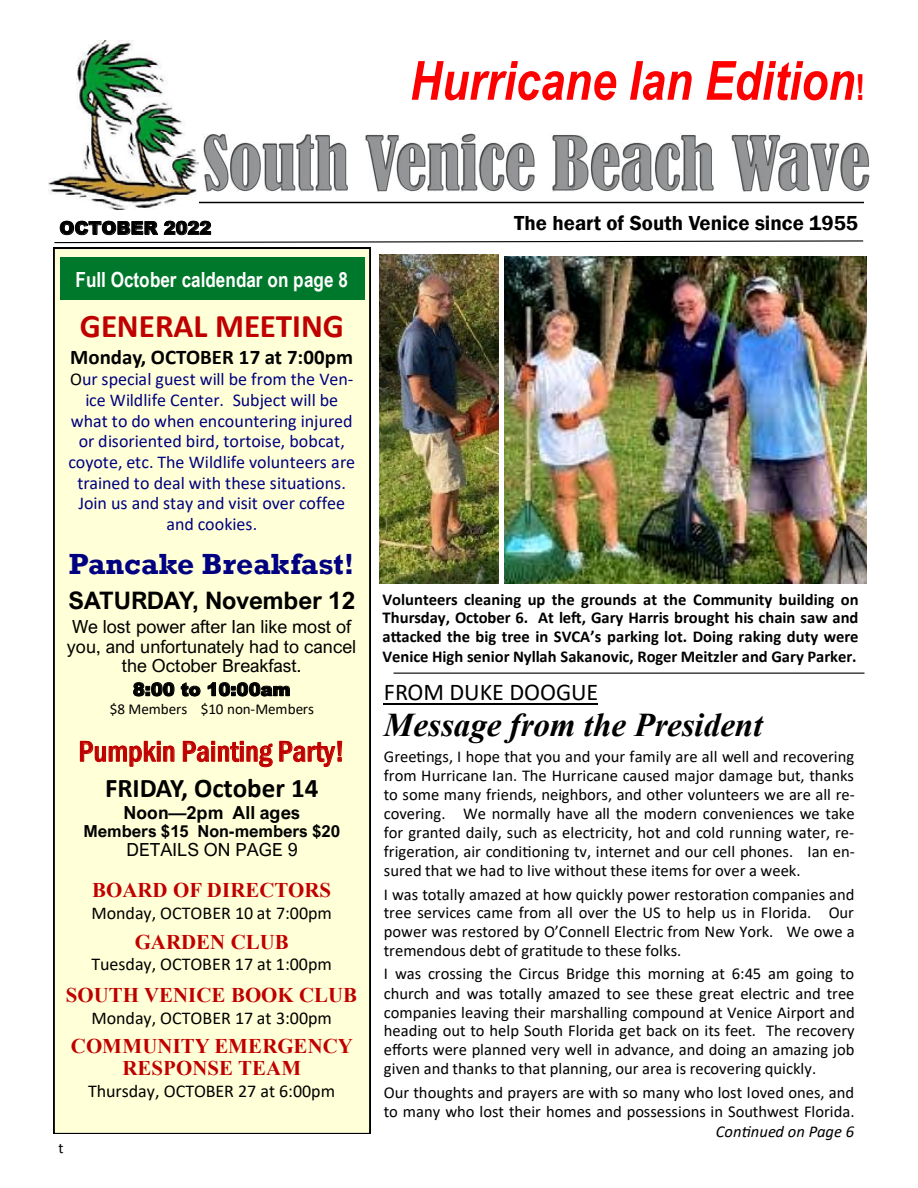
<style>
.page{position:relative;width:918px;height:1188px;background:#fff}
.page>*{position:absolute;margin:0;border:0;box-sizing:border-box;transform-origin:0 0}
.t1{font:italic 700 54px "Arial Narrow";color:#f00}
.t2{font:italic 700 33.15px "Times New Roman";color:#000}
.t3{font:700 33.15px "Calibri";color:#c00000}
.t4{font:500 condensed 29.85px "Franklin Gothic";color:#c00000}
.t5{font:700 29.85px "Rockwell";color:#000080}
.t6{font:700 27px "Calibri";letter-spacing:-.005em;color:#000}
.t7{font:700 24.15px "Arial Nova";letter-spacing:-.01em;color:#000}
.t8{font:24.15px "Calibri";letter-spacing:-.005em;color:#000}
.t9{font:700 20.85px/21.9px "Times New Roman";color:#c00000;text-align:center}
.t10{font:600 20.85px "Franklin Gothic";color:#000}
.t11{font:700 20.85px "Arial Narrow";color:#fff}
.t12{font:700 20.85px "Calibri";color:#000}
.t13{font:18px/20.7px "Calibri";color:#000080;text-align:center}
.t14{font:18px "Calibri";letter-spacing:-.005em;color:#000}
.t15{font:18px/19.4px "Arial Nova";color:#000;text-align:center}
.t16{font:900 18px "Arial";letter-spacing:-.005em;color:#000}
.t17{font:700 18px "Arial Nova";letter-spacing:.005em;color:#000}
.t18{font:16.65px "Calibri";color:#000}
.t19{font:700 16.65px "Calibri";color:#000}
.t20{font:16.5px/18.9px "Calibri";color:#000;text-align:justify}
.t21{font:700 16.5px/19.5px "Calibri";color:#000}
.t22{font:700 16.5px "Arial Nova";letter-spacing:-.005em;color:#000}
.t23{font:italic 16.5px "Calibri";letter-spacing:.005em;color:#000}
.t24{font:15.15px "Calibri";color:#000}
.s1{font-style:normal;font-size:36px}
.s2{color:#000}
</style>
<div class="page">
<svg style="left:54px;top:240px;width:810px;height:4px"></svg>
<hr style="left:393px;top:673px;width:471px;height:1px;background:#000">
<hr style="left:54px;top:202px;width:810px;height:1px;background:#000">
<img style="left:203px;top:134px;width:666px;height:57px">
<div style="left:54px;top:248px;width:316px;height:886px;background:#ffffd8"></div>
<div style="left:60px;top:258px;width:305px;height:42px;background:#00782b"></div>
<img style="left:48px;top:40px;width:151px;height:169px">
<img style="left:379px;top:254px;width:119px;height:330px">
<img style="left:504px;top:257px;width:363px;height:327px">
<hr style="left:384px;top:703px;width:214px;height:2px;background:#000">
<h1 class="t1" style="left:410px;top:40px;width:457px">Hurricane Ian Edition<span class="s1">!</span></h1>
<p class="t16" style="left:59px;top:215px;width:153px">OCTOBER 2022</p>
<p class="t11" style="left:76px;top:264px;width:274px">Full October caldendar on page 8</p>
<h2 class="t3" style="left:80px;top:302px;width:265px">GENERAL MEETING</h2>
<p class="t12" style="left:70px;top:342px;width:284px">Monday, OCTOBER 17 at 7:00pm</p>
<p class="t13" style="left:68px;top:369px;width:288px"><span class="s2">O</span>ur special guest will be from the Ven&shy;ice Wildlife Center. Subject will be what to do when encountering injured or disoriented bird, tortoise, bobcat, coyote, etc. The Wildlife volunteers are trained to deal with these situations.<br>Join us and stay and visit over coffee and cookies.</p>
<h3 class="t5" style="left:69px;top:546px;width:287px">Pancake Breakfast!</h3>
<h3 class="t7" style="left:68px;top:586px;width:289px">SATURDAY, November 12</h3>
<p class="t15" style="left:67px;top:617px;width:291px">We lost power after Ian like most of you, and unfortunately had to cancel the October Breakfast.</p>
<p class="t16" style="left:133px;top:676px;width:159px">8:00 to 10:00am</p>
<p class="t24" style="left:110px;top:699px;width:206px">$8 Members $10 non-Members</p>
<h3 class="t4" style="left:79px;top:732px;width:268px">Pumpkin Painting Party!</h3>
<h3 class="t6" style="left:105px;top:769px;width:215px">FRIDAY, October 14</h3>
<p class="t17" style="left:124px;top:802px;width:178px">Noon—2pm All ages</p>
<p class="t22" style="left:84px;top:821px;width:258px">Members $15 Non-members $20</p>
<p class="t15" style="left:126px;top:840px;width:173px">DETAILS ON PAGE 9</p>
<p class="t9" style="left:92px;top:879px;width:241px">BOARD OF DIRECTORS</p>
<p class="t14" style="left:91px;top:901px;width:242px">Monday, OCTOBER 10 at 7:00pm</p>
<p class="t9" style="left:135px;top:930px;width:156px">GARDEN CLUB</p>
<p class="t14" style="left:91px;top:952px;width:242px">Tuesday, OCTOBER 17 at 1:00pm</p>
<p class="t9" style="left:66px;top:983px;width:293px">SOUTH VENICE BOOK CLUB</p>
<p class="t14" style="left:91px;top:1005px;width:242px">Monday, OCTOBER 17 at 3:00pm</p>
<p class="t9" style="left:71px;top:1034px;width:284px">COMMUNITY EMERGENCY<br>RESPONSE TEAM</p>
<p class="t14" style="left:88px;top:1078px;width:248px">Thursday, OCTOBER 27 at 6:00pm</p>
<p class="t24" style="left:58px;top:1138px;width:7px">t</p>
<p class="t10" style="left:514px;top:211px;width:345px">The heart of South Venice since 1955</p>
<p class="t21" style="left:382px;top:589px;width:478px">Volunteers cleaning up the grounds at the Community building on</p>
<p class="t19" style="left:382px;top:606px;width:478px">Thursday, October 6. At left, Gary Harris brought his chain saw and</p>
<p class="t21" style="left:382px;top:627px;width:477px">attacked the big tree in SVCA’s parking lot. Doing raking duty were<br>Venice High senior Nyllah Sakanovic, Roger Meitzler and Gary Parker.</p>
<h3 class="t8" style="left:384px;top:676px;width:216px">FROM DUKE DOOGUE</h3>
<h2 class="t2" style="left:384px;top:702px;width:380px">Message from the President</h2>
<p class="t20" style="left:384px;top:747px;width:472px">Greetings, I hope that you and your family are all well and recovering from Hurricane Ian. The Hurricane caused major damage but, thanks to some many friends, neighbors, and other volunteers we are all re&shy;covering. We normally have all the modern conveniences we take for granted daily, such as electricity, hot and cold running water, re-</p>
<p class="t18" style="left:384px;top:840px;width:473px">frigeration, air conditioning tv, internet and our cell phones. Ian en-</p>
<p class="t20" style="left:384px;top:859px;width:472px;line-height:23.4px">sured that we had to live without these items for over a week.<br>I was totally amazed at how quickly power restoration companies and</p>
<p class="t20" style="left:384px;top:903px;width:472px">tree services came from all over the US to help us in Florida. Our power was restored by O’Connell Electric from New York. We owe a tremendous debt of gratitude to these folks.</p>
<p class="t18" style="left:384px;top:962px;width:472px">I was crossing the Circus Bridge this morning at 6:45 am going to</p>
<p class="t20" style="left:384px;top:983px;width:472px">church and was totally amazed to see these great electric and tree companies leaving their marshalling compound at Venice Airport and heading out to help South Florida get back on its feet. The recovery efforts were planned very well in advance, and doing an amazing job given and thanks to that planning, our area is recovering quickly.</p>
<p class="t18" style="left:384px;top:1081px;width:472px">Our thoughts and prayers are with so many who lost loved ones, and</p>
<p class="t20" style="left:384px;top:1101px;width:472px">to many who lost their homes and possessions in Southwest Florida.</p>
<p class="t23" style="left:716px;top:1120px;width:140px">Continued on Page 6</p>
</div>
